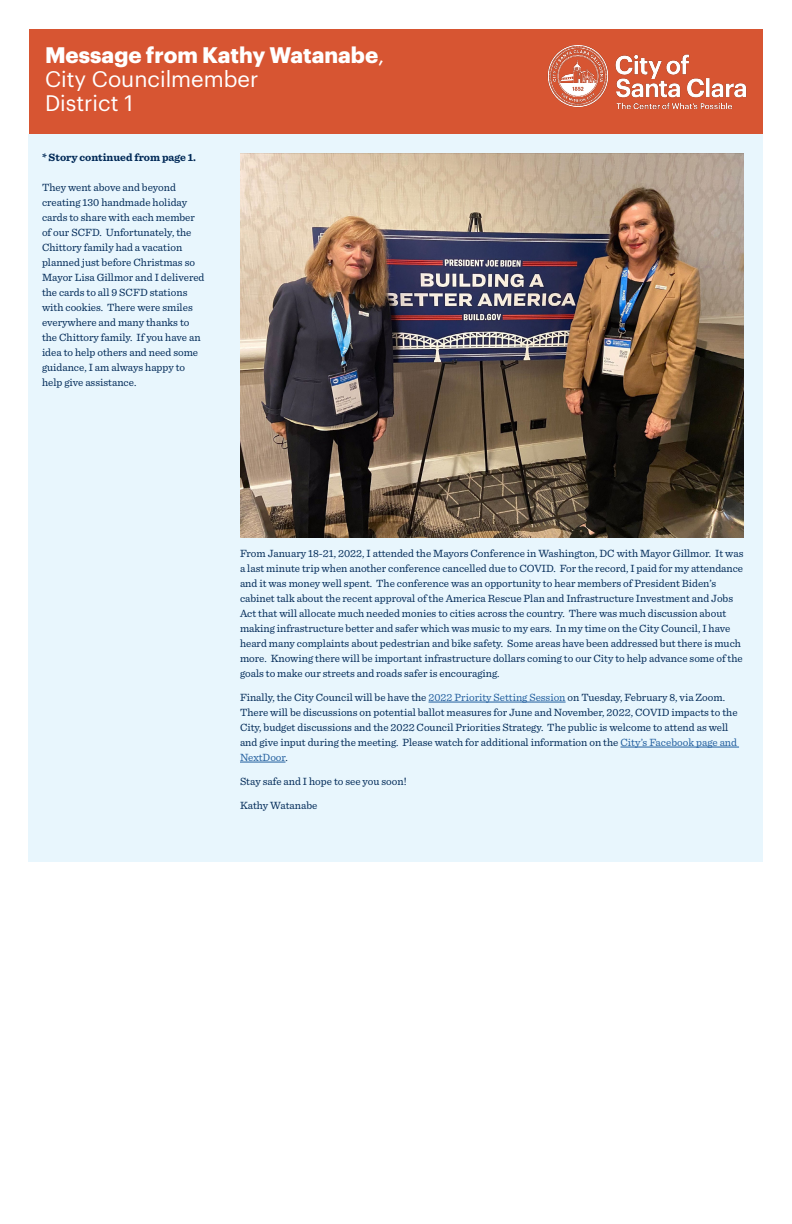
<style>
.page{position:relative;width:792px;height:1224px;background:#fff}
.page>*{position:absolute;margin:0;border:0;box-sizing:border-box;transform-origin:0 0}
.t1{font:22px/24px "Graphik";color:#fff}
.t2{font:11px/15px "Sentinel";color:#002957}
.t3{font:700 11px "Sentinel";color:#002957}
.s1{font-weight:700}
.s2{color:#215e9e}
</style>
<div class="page">
<div style="left:29px;top:29px;width:734px;height:105px;background:#d75532"></div>
<div style="left:28px;top:134px;width:735px;height:728px;background:#e8f6fd"></div>
<hr style="left:429px;top:702px;width:137px;height:1px;background:#215e9e">
<hr style="left:620px;top:747px;width:119px;height:1px;background:#215e9e">
<hr style="left:240px;top:762px;width:45px;height:1px;background:#215e9e">
<img style="left:547px;top:45px;width:200px;height:63px">
<img style="left:240px;top:154px;width:504px;height:383px">
<h1 class="t1" style="left:45px;top:41px;width:341px"><span class="s1">Message from Kathy Watanabe</span>,<br>City Councilmember<br>District 1</h1>
<p class="t3" style="left:42px;top:148px;width:156px">* Story continued from page 1.</p>
<p class="t2" style="left:42px;top:179px;width:164px">They went above and beyond creating 130 handmade holiday cards to share with each member of our SCFD. Unfortunately, the<br>Chittory family had a vacation planned just before Christmas so<br>Mayor Lisa Gillmor and I delivered the cards to all 9 SCFD stations with cookies. There were smiles everywhere and many thanks to the Chittory family. If you have an idea to help others and need some guidance, I am always happy to help give assistance.</p>
<p class="t2" style="left:240px;top:545px;width:505px">From January 18-21, 2022, I attended the Mayors Conference in Washington, DC with Mayor Gillmor. It was a last minute trip when another conference cancelled due to COVID. For the record, I paid for my attendance and it was money well spent. The conference was an opportunity to hear members of President Biden’s cabinet talk about the recent approval of the America Rescue Plan and Infrastructure Investment and Jobs Act that will allocate much needed monies to cities across the country. There was much discussion about making infrastructure better and safer which was music to my ears. In my time on the City Council, I have heard many complaints about pedestrian and bike safety. Some areas have been addressed but there is much more. Knowing there will be important infrastructure dollars coming to our City to help advance some of the goals to make our streets and roads safer is encouraging.</p>
<p class="t2" style="left:240px;top:689px;width:499px">Finally, the City Council will be have the <span class="s2">2022 Priority Setting Session</span> on Tuesday, February 8, via Zoom.<br>There will be discussions on potential ballot measures for June and November, 2022, COVID impacts to the City, budget discussions and the 2022 Council Priorities Strategy. The public is welcome to attend as well and give input during the meeting. Please watch for additional information on the <span class="s2">City’s Facebook page and NextDoor</span>.</p>
<p class="t2" style="left:240px;top:769px;width:168px;line-height:24px">Stay safe and I hope to see you soon!<br>Kathy Watanabe</p>
</div>
